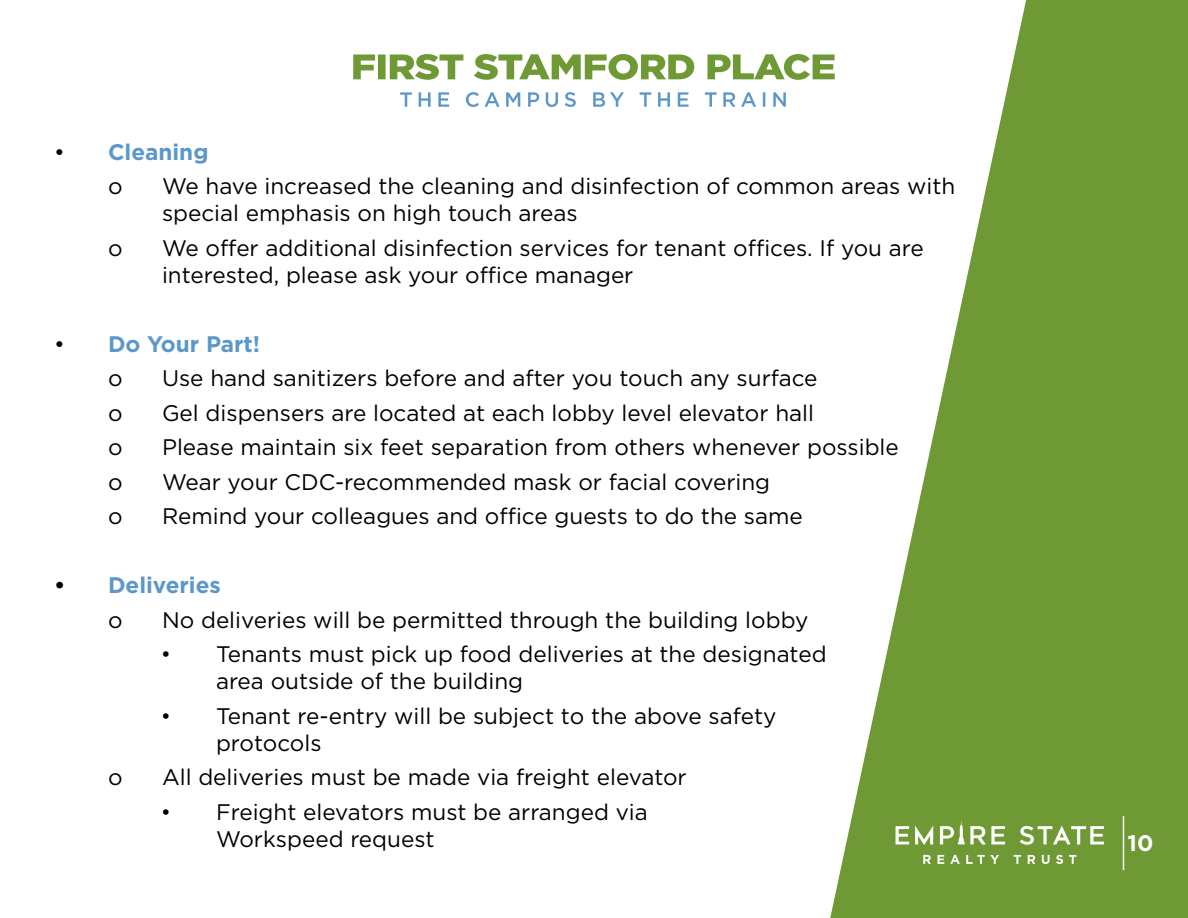
<style>
.page{position:relative;width:1188px;height:918px;background:#fff}
.page>*{position:absolute;margin:0;border:0;box-sizing:border-box;transform-origin:0 0}
.t1{font:22.5px/27px "Gotham";color:#000}
.t2{font:700 22.5px/34.5px "Gotham";color:#5d97c9}
.t3{font:700 22.5px "Gotham";color:#fff}
.s1{font-weight:400;color:#000}
.s2{color:#000}
.s3{font-family:"Dax Condensed";font-weight:500}
</style>
<div class="page">
<svg style="left:353px;top:54px;width:477px;height:26px"></svg>
<svg style="left:400px;top:92px;width:386px;height:15px"></svg>
<svg style="left:830px;top:0;width:358px;height:918px;fill:#6e9934"></svg>
<svg style="left:923px;top:855px;width:8px;height:9px"></svg>
<svg style="left:938px;top:855px;width:6px;height:9px"></svg>
<svg style="left:950px;top:855px;width:10px;height:9px"></svg>
<svg style="left:966px;top:855px;width:33px;height:9px"></svg>
<svg style="left:1014px;top:855px;width:7px;height:9px"></svg>
<svg style="left:1028px;top:855px;width:7px;height:9px"></svg>
<svg style="left:1042px;top:855px;width:8px;height:9px"></svg>
<svg style="left:1056px;top:855px;width:7px;height:9px"></svg>
<svg style="left:1069px;top:855px;width:7px;height:9px"></svg>
<svg style="left:896px;top:826px;width:13px;height:18px"></svg>
<svg style="left:915px;top:826px;width:18px;height:19px"></svg>
<svg style="left:1020px;top:826px;width:84px;height:19px"></svg>
<svg style="left:940px;top:820px;width:65px;height:24px"></svg>
<hr style="left:1123px;top:816px;width:1px;height:54px;background:#fff">
<p class="t2" style="left:108px;top:134px;width:102px;text-indent:-54px"><span class="s1">•</span> Cleaning <span class="s1">o</span></p>
<p class="t1" style="left:162px;top:172px;width:795px">We have increased the cleaning and disinfection of common areas with special emphasis on high touch areas</p>
<p class="t1" style="left:108px;top:234px;width:16px">o</p>
<p class="t1" style="left:162px;top:234px;width:763px">We offer additional disinfection services for tenant offices. If you are interested, please ask your office manager</p>
<p class="t2" style="left:108px;top:326px;width:154px;text-indent:-54px"><span class="s1">•</span> Do Your Part! <span class="s1">o</span></p>
<p class="t1" style="left:162px;top:364px;width:657px">Use hand sanitizers before and after you touch any surface</p>
<p class="t1" style="left:108px;top:399px;width:16px">o</p>
<p class="t1" style="left:162px;top:399px;width:654px">Gel dispensers are located at each lobby level elevator hall</p>
<p class="t1" style="left:108px;top:433px;width:16px">o</p>
<p class="t1" style="left:162px;top:433px;width:738px">Please maintain six feet separation from others whenever possible</p>
<p class="t1" style="left:108px;top:468px;width:16px">o</p>
<p class="t1" style="left:162px;top:468px;width:610px">Wear your CDC-recommended mask or facial covering</p>
<p class="t1" style="left:108px;top:502px;width:16px">o</p>
<p class="t1" style="left:162px;top:502px;width:642px">Remind your colleagues and office guests to do the same</p>
<p class="t2" style="left:108px;top:567px;width:114px;text-indent:-54px"><span class="s2">•</span> Deliveries <span class="s1">o</span></p>
<p class="t1" style="left:162px;top:606px;width:648px">No deliveries will be permitted through the building lobby</p>
<p class="t1" style="left:216px;top:640px;width:612px;text-indent:-54px"><span class="s3">•</span> Tenants must pick up food deliveries at the designated area outside of the building</p>
<p class="t1" style="left:216px;top:702px;width:562px;text-indent:-54px"><span class="s3">•</span> Tenant re-entry will be subject to the above safety protocols</p>
<p class="t1" style="left:108px;top:763px;width:16px">o</p>
<p class="t1" style="left:162px;top:763px;width:526px">All deliveries must be made via freight elevator</p>
<p class="t1" style="left:216px;top:798px;width:433px;text-indent:-54px"><span class="s3">•</span> Freight elevators must be arranged via<br>Workspeed request</p>
<p class="t3" style="left:1128px;top:830px;width:27px">10</p>
</div>
